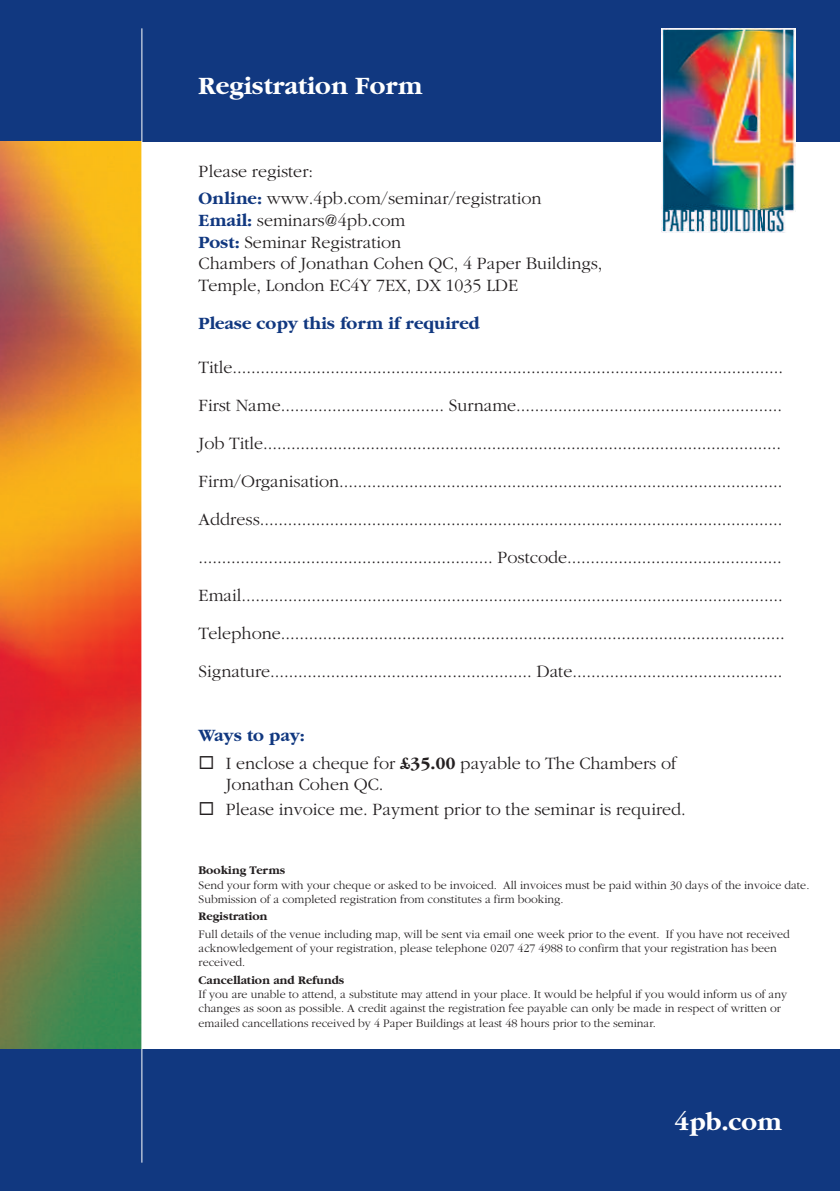
<style>
.page{position:relative;width:840px;height:1191px;background:#fff}
.page>*{position:absolute;margin:0;border:0;box-sizing:border-box;transform-origin:0 0}
.t1{font:700 26px "Garamond";color:#fff}
.t2{font:300 18px/38px "Garamond";color:#231f20}
.t3{font:700 18px "Garamond";color:#113880}
.t4{font:300 12px/14.4px "Garamond";color:#231f20}
.t5{font:700 12px "Garamond";color:#231f20}
.s1{font-weight:700;color:#113880}
.s2{font-weight:700}
</style>
<div class="page">
<div style="left:0;top:0;width:839px;height:142px;background:#113880"></div>
<img style="left:661px;top:28px;width:133px;height:205px">
<img style="left:0;top:142px;width:141px;height:907px">
<div style="left:0;top:1049px;width:839px;height:142px;background:#113880"></div>
<hr style="left:141px;top:28px;width:1px;height:1134px;background:#fff">
<h1 class="t1" style="left:198px;top:70px;width:225px">Registration Form</h1>
<p class="t2" style="left:198px;top:157px;width:344px;line-height:27.2px">Please register:<br><span class="s1">Online:</span> www.4pb.com/seminar/registration</p>
<p class="t2" style="left:198px;top:209px;width:405px;line-height:21.6px"><span class="s1">Email:</span> seminars@4pb.com<br><span class="s1">Post:</span> Seminar Registration<br>Chambers of Jonathan Cohen QC, 4 Paper Buildings, Temple, London EC4Y 7EX, DX 1035 LDE</p>
<p class="t3" style="left:198px;top:312px;width:282px">Please copy this form if required</p>
<p class="t2" style="left:198px;top:347px;width:587px">Title......................................................................................................................<br>First Name................................... Surname.........................................................<br>Job Title...............................................................................................................<br>Firm/Organisation...............................................................................................<br>Address................................................................................................................ ............................................................... Postcode..............................................<br>Email....................................................................................................................<br>Telephone............................................................................................................<br>Signature........................................................ Date.............................................</p>
<p class="t3" style="left:198px;top:724px;width:108px">Ways to pay:</p>
<p class="t2" style="left:225px;top:752px;width:452px;line-height:20.8px;text-indent:-27px">◻ I enclose a cheque for <span class="s2">£35.00</span> payable to The Chambers of<br>Jonathan Cohen QC.</p>
<p class="t2" style="left:198px;top:789px;width:488px">◻ Please invoice me. Payment prior to the seminar is required.</p>
<p class="t5" style="left:198px;top:863px;width:88px">Booking Terms</p>
<p class="t4" style="left:198px;top:877px;width:612px">Send your form with your cheque or asked to be invoiced. All invoices must be paid within 30 days of the invoice date.<br>Submission of a completed registration from constitutes a firm booking.</p>
<p class="t5" style="left:198px;top:909px;width:70px">Registration</p>
<p class="t4" style="left:198px;top:926px;width:592px">Full details of the venue including map, will be sent via email one week prior to the event. If you have not received acknowledgement of your registration, please telephone 0207 427 4988 to confirm that your registration has been received.</p>
<p class="t5" style="left:198px;top:972px;width:147px">Cancellation and Refunds</p>
<p class="t4" style="left:198px;top:986px;width:589px">If you are unable to attend, a substitute may attend in your place. It would be helpful if you would inform us of any changes as soon as possible. A credit against the registration fee payable can only be made in respect of written or emailed cancellations received by 4 Paper Buildings at least 48 hours prior to the seminar.</p>
<h1 class="t1" style="left:674px;top:1105px;width:109px">4pb.com</h1>
</div>
